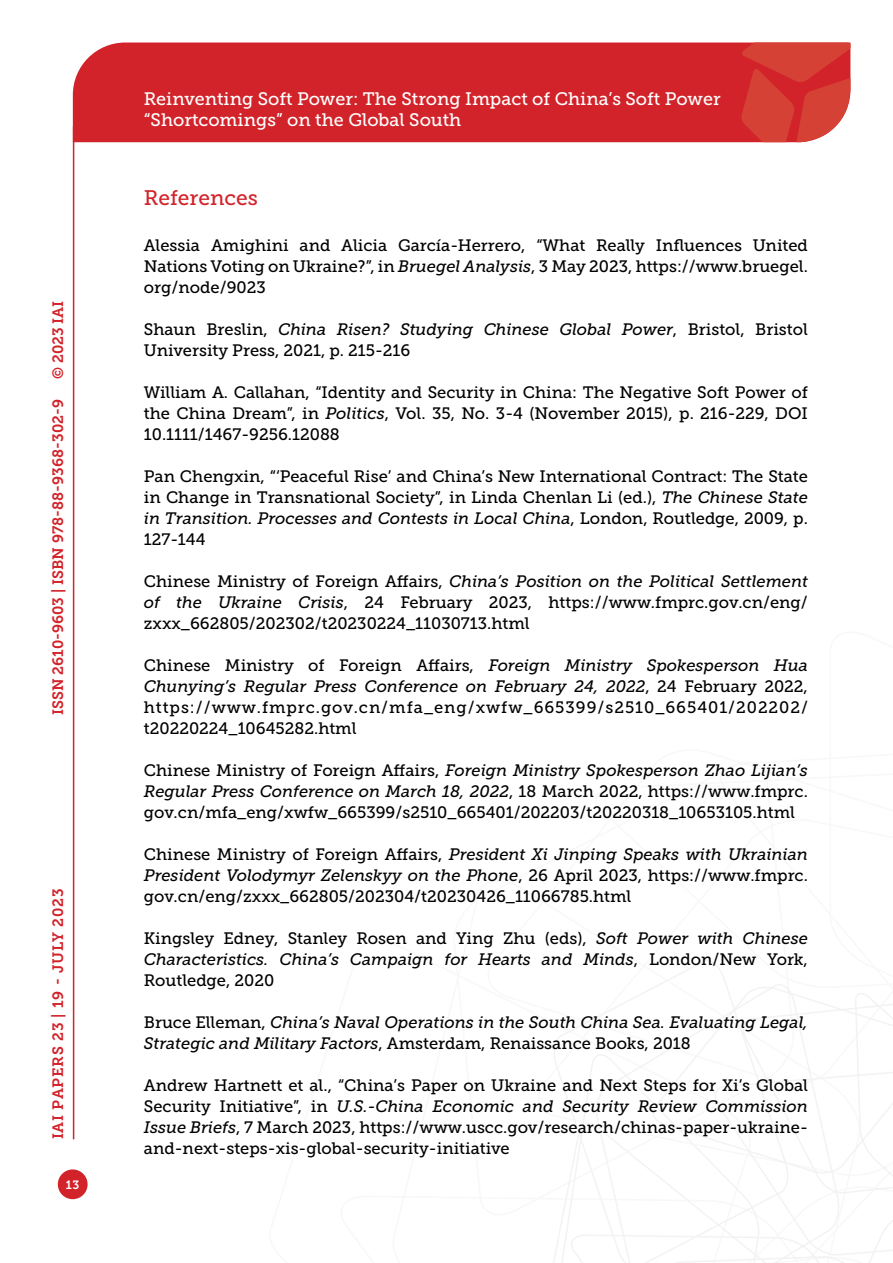
<style>
.page{position:relative;width:893px;height:1263px;background:#fff}
.page>*{position:absolute;margin:0;border:0;box-sizing:border-box;transform-origin:0 0}
.t1{font:21px "Museo Slab 500";color:#d2232a}
.t2{font:18px/21.6px "Museo Slab 500";color:#fff}
.t3{font:16.5px/21px "Museo Slab 500";color:#000;text-align:justify}
.t4{font:italic 16.5px/21px "Museo Slab 500";color:#000}
.t5{font:15px "Museo Slab 700";color:#d2232a}
.t6{font:15px "Museo Slab 700";letter-spacing:.05em;color:#d2232a}
.t7{font:12px "Museo Slab 700";color:#fff}
.s1{font-style:italic}
.s2{font-style:normal}
</style>
<div class="page">
<svg style="left:553px;top:960px;width:340px;height:303px"></svg>
<div style="left:73px;top:43px;width:668px;height:99px;background:#d2232a"></div>
<svg style="left:741px;top:43px;width:109px;height:99px;background:#d6423b"></svg>
<div style="left:58px;top:1169px;width:30px;height:30px;background:#d2232a;border-radius:50%"></div>
<hr style="left:73px;top:126px;width:1px;height:1013px;background:#d2232a">
<p class="t5" style="left:50px;top:379px;width:80px;rotate:-90deg">© 2023 IAI</p>
<p class="t5" style="left:49px;top:715px;width:318px;rotate:-90deg">ISSN 2610-9603 | ISBN 978-88-9368-302-9</p>
<p class="t6" style="left:50px;top:1139px;width:252px;rotate:-90deg">IAI Papers 23 | 19 - July 2023</p>
<p class="t7" style="left:66px;top:1178px;width:15px">13</p>
<p class="t2" style="left:144px;top:88px;width:578px">Reinventing Soft Power: The Strong Impact of China’s Soft Power “Shortcomings” on the Global South</p>
<p class="t1" style="left:144px;top:186px;width:115px">References</p>
<p class="t3" style="left:144px;top:235px;width:666px">Alessia Amighini and Alicia García-Herrero, “What Really Influences United Nations Voting on Ukraine?”, in <span class="s1">Bruegel Analysis</span>, 3 May 2023, https://www.bruegel. org/node/9023</p>
<p class="t3" style="left:144px;top:319px;width:666px">Shaun Breslin, <span class="s1">China Risen? Studying Chinese Global Power</span>, Bristol, Bristol<br>University Press, 2021, p. 215-216</p>
<p class="t3" style="left:144px;top:382px;width:666px">William A. Callahan, “Identity and Security in China: The Negative Soft Power of the China Dream”, in <span class="s1">Politics</span>, Vol. 35, No. 3-4 (November 2015), p. 216-229, DOI 10.1111/1467-9256.12088</p>
<p class="t3" style="left:144px;top:466px;width:666px">Pan Chengxin, “‘Peaceful Rise’ and China’s New International Contract: The State in Change in Transnational Society”, in Linda Chenlan Li (ed.), <span class="s1">The Chinese State in Transition. Processes and Contests in Local China</span>, London, Routledge, 2009, p.<br>127-144</p>
<p class="t3" style="left:144px;top:571px;width:666px">Chinese Ministry of Foreign Affairs, <span class="s1">China’s Position on the Political Settlement of the Ukraine Crisis</span>, 24 February 2023, https://www.fmprc.gov.cn/eng/ zxxx_662805/202302/t20230224_11030713.html</p>
<p class="t3" style="left:144px;top:655px;width:666px">Chinese Ministry of Foreign Affairs, <span class="s1">Foreign Ministry Spokesperson Hua Chunying’s Regular Press Conference on February 24, 2022</span>, 24 February 2022, https://www.fmprc.gov.cn/mfa_eng/xwfw_665399/s2510_665401/202202/ t20220224_10645282.html</p>
<p class="t3" style="left:144px;top:760px;width:666px">Chinese Ministry of Foreign Affairs, <span class="s1">Foreign Ministry Spokesperson Zhao Lijian’s Regular Press Conference on March 18, 2022</span>, 18 March 2022, https://www.fmprc. gov.cn/mfa_eng/xwfw_665399/s2510_665401/202203/t20220318_10653105.html</p>
<p class="t3" style="left:144px;top:844px;width:666px">Chinese Ministry of Foreign Affairs, <span class="s1">President Xi Jinping Speaks with Ukrainian President Volodymyr Zelenskyy on the Phone</span>, 26 April 2023, https://www.fmprc. gov.cn/eng/zxxx_662805/202304/t20230426_11066785.html</p>
<p class="t3" style="left:144px;top:928px;width:666px">Kingsley Edney, Stanley Rosen and Ying Zhu (eds), <span class="s1">Soft Power with Chinese Characteristics. China’s Campaign for Hearts and Minds</span>, London/New York, Routledge, 2020</p>
<p class="t4" style="left:144px;top:1012px;width:666px"><span class="s2">Bruce Elleman,</span> China’s Naval Operations in the South China Sea. Evaluating Legal,<br>Strategic and Military Factors<span class="s2">, Amsterdam, Renaissance Books, 2018</span></p>
<p class="t3" style="left:144px;top:1075px;width:666px">Andrew Hartnett et al., “China’s Paper on Ukraine and Next Steps for Xi’s Global Security Initiative”, in <span class="s1">U.S.-China Economic and Security Review Commission Issue Briefs</span>, 7 March 2023, https://www.uscc.gov/research/chinas-paper-ukraine&shy;and-next-steps-xis-global-security-initiative</p>
</div>
